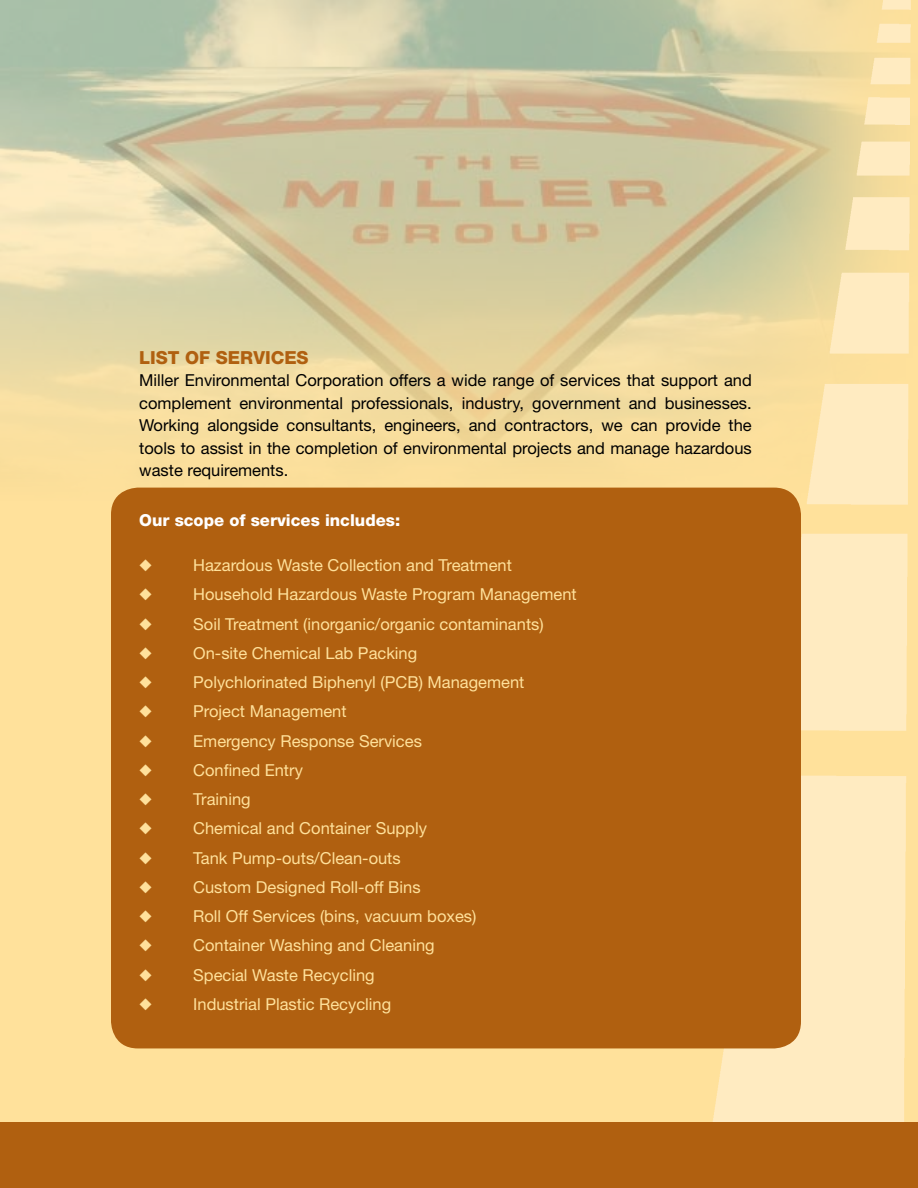
<style>
.page{position:relative;width:918px;height:1188px;background:#fff}
.page>*{position:absolute;margin:0;border:0;box-sizing:border-box;transform-origin:0 0}
.t1{font:800 18px "Helvetica Neue";color:#b06010}
.t2{font:16.5px "Helvetica Neue";color:#ffe19b}
.t3{font:16.5px/22.5px "Helvetica Neue";color:#000;text-align:justify}
.t4{font:800 16.5px "Helvetica Neue";color:#fff}
</style>
<div class="page">
<div style="left:0;top:0;width:918px;height:1133px;background:#ffe19b"></div>
<img style="left:0;top:0;width:666px;height:510px">
<img style="left:666px;top:0;width:245px;height:1122px">
<div style="left:111px;top:488px;width:690px;height:560px;background:#b06010;border-radius:27px"></div>
<div style="left:0;top:1122px;width:918px;height:66px;background:#b06010"></div>
<p class="t1" style="left:139px;top:346px;width:22px">List</p>
<p class="t1" style="left:185px;top:346px;width:55px">of Services</p>
<p class="t3" style="left:139px;top:369px;width:614px">Miller Environmental Corporation offers a wide range of services that support and complement environmental professionals, industry, government and businesses.<br>Working alongside consultants, engineers, and contractors, we can provide the tools to assist in the completion of environmental projects and manage hazardous waste requirements.</p>
<p class="t4" style="left:139px;top:510px;width:263px">Our scope of services includes:</p>
<p class="t2" style="left:193px;top:555px;width:320px">Hazardous Waste Collection and Treatment</p>
<p class="t2" style="left:193px;top:585px;width:385px">Household Hazardous Waste Program Management</p>
<p class="t2" style="left:193px;top:614px;width:352px">Soil Treatment (inorganic/organic contaminants)</p>
<p class="t2" style="left:193px;top:643px;width:226px">On-site Chemical Lab Packing</p>
<p class="t2" style="left:193px;top:672px;width:333px">Polychlorinated Biphenyl (PCB) Management</p>
<p class="t2" style="left:193px;top:702px;width:155px">Project Management</p>
<p class="t2" style="left:193px;top:731px;width:230px">Emergency Response Services</p>
<p class="t2" style="left:193px;top:760px;width:111px">Confined Entry</p>
<p class="t2" style="left:193px;top:789px;width:59px">Training</p>
<p class="t2" style="left:193px;top:819px;width:235px">Chemical and Container Supply</p>
<p class="t2" style="left:193px;top:848px;width:209px">Tank Pump-outs/Clean-outs</p>
<p class="t2" style="left:193px;top:877px;width:229px">Custom Designed Roll-off Bins</p>
<p class="t2" style="left:193px;top:906px;width:285px">Roll Off Services (bins, vacuum boxes)</p>
<p class="t2" style="left:193px;top:936px;width:243px">Container Washing and Cleaning</p>
<p class="t2" style="left:193px;top:965px;width:183px">Special Waste Recycling</p>
<p class="t2" style="left:193px;top:994px;width:199px">Industrial Plastic Recycling</p>
</div>
